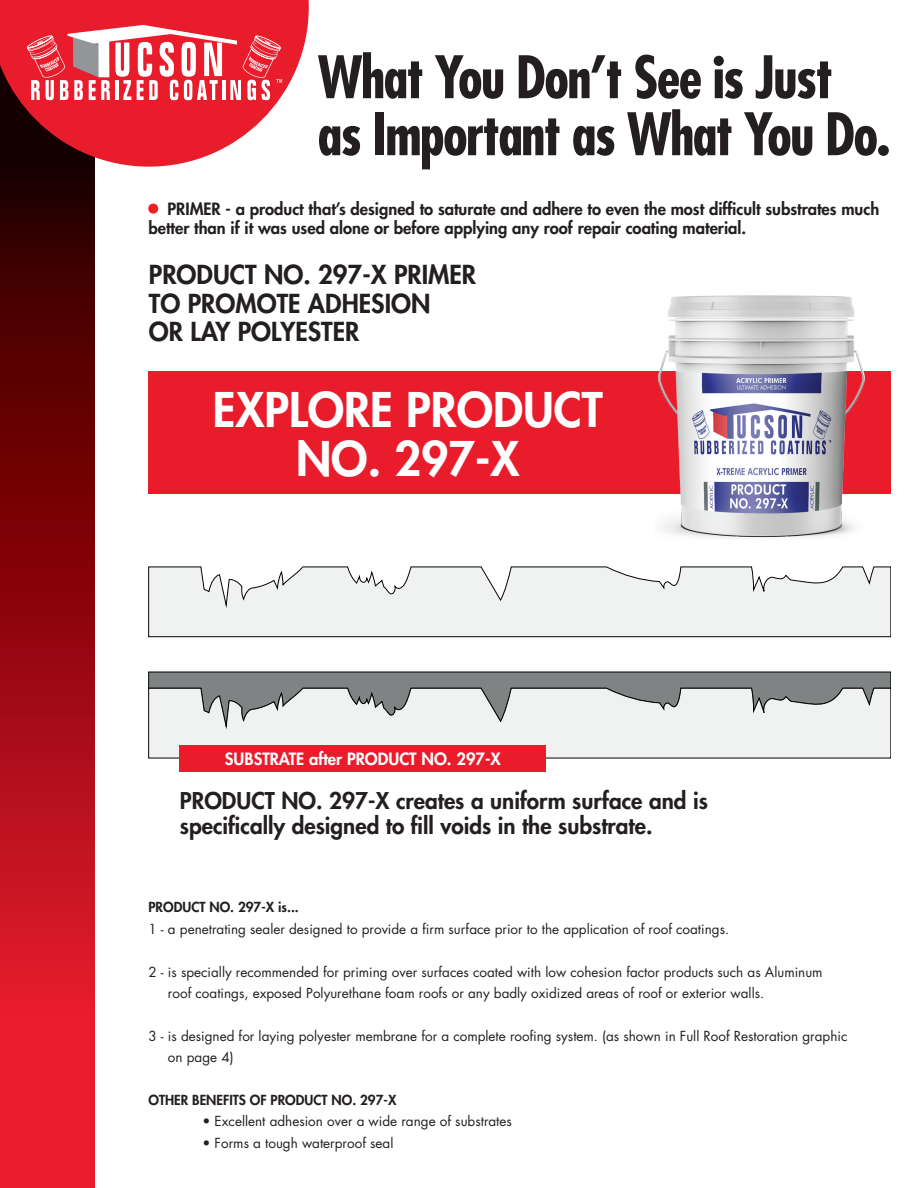
<style>
.page{position:relative;width:918px;height:1188px;background:#fff}
.page>*{position:absolute;margin:0;border:0;box-sizing:border-box;transform-origin:0 0}
.t1{font:700 condensed 57px/57px "Futura";letter-spacing:-.03em;color:#231f20}
.t2{font:800 46.5px/49.5px "Futura";color:#fff;text-align:center}
.t3{font:800 25.5px/28.5px "Futura";color:#231f20}
.t4{font:800 22.5px/25.5px "Futura";color:#231f20}
.t5{font:800 16.5px/19.5px "Futura";color:#231f20}
.t6{font:800 16.5px "Futura";color:#fff}
.t7{font:13.5px/21.3px "Futura";color:#231f20}
.t8{font:800 13.5px "Futura";color:#231f20}
.s1{color:#ee1e23}
</style>
<div class="page">
<svg style="left:0;top:167px;width:94px;height:1021px;background:#980b14"></svg>
<svg style="left:0;top:0;width:309px;height:167px;fill:#e91c2c"></svg>
<svg style="left:27px;top:25px;width:255px;height:75px"></svg>
<svg style="left:148px;top:672px;width:743px;height:16px;background:#7a7c7d"></svg>
<svg style="left:148px;top:688px;width:743px;height:70px"></svg>
<div style="left:180px;top:745px;width:366px;height:27px;background:#e91c2c"></div>
<svg style="left:148px;top:567px;width:743px;height:70px"></svg>
<div style="left:148px;top:372px;width:743px;height:122px;background:#e91c2c"></div>
<img style="left:656px;top:295px;width:211px;height:243px">
<h1 class="t1" style="left:318px;top:49px;width:574px">What You Don’t See is Just as Important as What You Do.</h1>
<p class="t5" style="left:148px;top:199px;width:732px"><span class="s1">•</span> PRIMER - a product that’s designed to saturate and adhere to even the most difficult substrates much better than if it was used alone or before applying any roof repair coating material.</p>
<h3 class="t3" style="left:149px;top:260px;width:329px">PRODUCT NO. 297-X PRIMER<br>TO PROMOTE ADHESION<br>OR LAY POLYESTER</h3>
<h2 class="t2" style="left:213px;top:385px;width:391px">EXPLORE PRODUCT<br>NO. 297-X</h2>
<p class="t6" style="left:225px;top:749px;width:277px">SUBSTRATE after PRODUCT NO. 297-X</p>
<h3 class="t4" style="left:180px;top:787px;width:530px">PRODUCT NO. 297-X creates a uniform surface and is specifically designed to fill voids in the substrate.</h3>
<p class="t8" style="left:148px;top:899px;width:152px">PRODUCT NO. 297-X is...</p>
<p class="t7" style="left:148px;top:918px;width:582px">1 - a penetrating sealer designed to provide a firm surface prior to the application of roof coatings.</p>
<p class="t7" style="left:168px;top:961px;width:656px;text-indent:-19px">2 - is specially recommended for priming over surfaces coated with low cohesion factor products such as Aluminum roof coatings, exposed Polyurethane foam roofs or any badly oxidized areas of roof or exterior walls.</p>
<p class="t7" style="left:168px;top:1025px;width:681px;text-indent:-19px">3 - is designed for laying polyester membrane for a complete roofing system. (as shown in Full Roof Restoration graphic on page 4)</p>
<p class="t8" style="left:148px;top:1091px;width:249px">OTHER BENEFITS OF PRODUCT NO. 297-X</p>
<p class="t7" style="left:202px;top:1110px;width:311px">• Excellent adhesion over a wide range of substrates</p>
<p class="t7" style="left:202px;top:1132px;width:192px">• Forms a tough waterproof seal</p>
</div>
